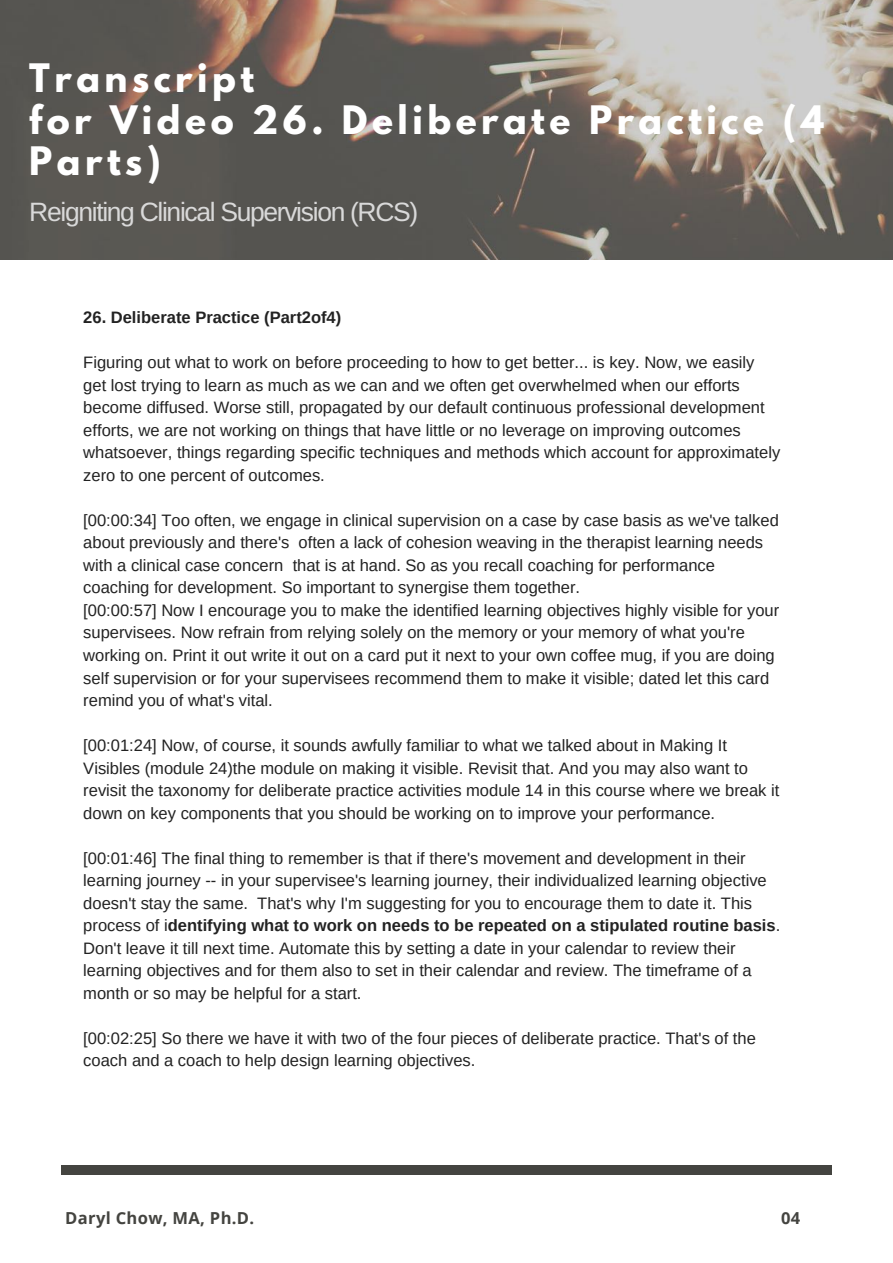
<style>
.page{position:relative;width:893px;height:1263px;background:#fff}
.page>*{position:absolute;margin:0;border:0;box-sizing:border-box;transform-origin:0 0}
.t1{font:700 34.8px/41.7px "League Spartan";letter-spacing:.13em;color:#fff}
.t2{font:26.55px "Arimo";letter-spacing:-.05em;color:#d9d9d9}
.t3{font:16.5px/22.5px "Arimo";color:#222}
.t4{font:700 16.5px "Arimo";color:#222}
.t5{font:700 16.5px "Open Sans";letter-spacing:.02em;color:#444440}
.s1{font-weight:700}
</style>
<div class="page">
<img style="left:0;top:0;width:893px;height:259px">
<div style="left:61px;top:1165px;width:771px;height:9px;background:#444440"></div>
<h1 class="t1" style="left:29px;top:61px;width:797px">Transcript<br>for Video 26. Deliberate Practice (4<br>Parts)</h1>
<h2 class="t2" style="left:29px;top:197px;width:391px">Reigniting Clinical Supervision (RCS)</h2>
<p class="t4" style="left:83px;top:308px;width:259px">26. Deliberate Practice (Part2of4)</p>
<p class="t3" style="left:83px;top:351px;width:698px">Figuring out what to work on before proceeding to how to get better... is key. Now, we easily get lost trying to learn as much as we can and we often get overwhelmed when our efforts become diffused. Worse still, propagated by our default continuous professional development efforts, we are not working on things that have little or no leverage on improving outcomes whatsoever, things regarding specific techniques and methods which account for approximately zero to one percent of outcomes.</p>
<p class="t3" style="left:83px;top:509px;width:697px">[00:00:34] Too often, we engage in clinical supervision on a case by case basis as we've talked about previously and there's often a lack of cohesion weaving in the therapist learning needs with a clinical case concern that is at hand. So as you recall coaching for performance coaching for development. So important to synergise them together.<br>[00:00:57] Now I encourage you to make the identified learning objectives highly visible for your supervisees. Now refrain from relying solely on the memory or your memory of what you're working on. Print it out write it out on a card put it next to your own coffee mug, if you are doing self supervision or for your supervisees recommend them to make it visible; dated let this card remind you of what's vital.</p>
<p class="t3" style="left:83px;top:734px;width:697px">[00:01:24] Now, of course, it sounds awfully familiar to what we talked about in Making It Visibles (module 24)the module on making it visible. Revisit that. And you may also want to revisit the taxonomy for deliberate practice activities module 14 in this course where we break it down on key components that you should be working on to improve your performance.</p>
<p class="t3" style="left:83px;top:847px;width:698px">[00:01:46] The final thing to remember is that if there's movement and development in their learning journey -- in your supervisee's learning journey, their individualized learning objective doesn't stay the same. That's why I'm suggesting for you to encourage them to date it. This process of i<span class="s1">dentifying what to work on needs to be repeated on a stipulated routine basis</span>.<br>Don't leave it till next time. Automate this by setting a date in your calendar to review their learning objectives and for them also to set in their calendar and review. The timeframe of a month or so may be helpful for a start.</p>
<p class="t3" style="left:83px;top:1027px;width:674px">[00:02:25] So there we have it with two of the four pieces of deliberate practice. That's of the coach and a coach to help design learning objectives.</p>
<p class="t5" style="left:65px;top:1206px;width:190px">Daryl Chow, MA, Ph.D.</p>
<p class="t5" style="left:781px;top:1206px;width:21px">04</p>
</div>
